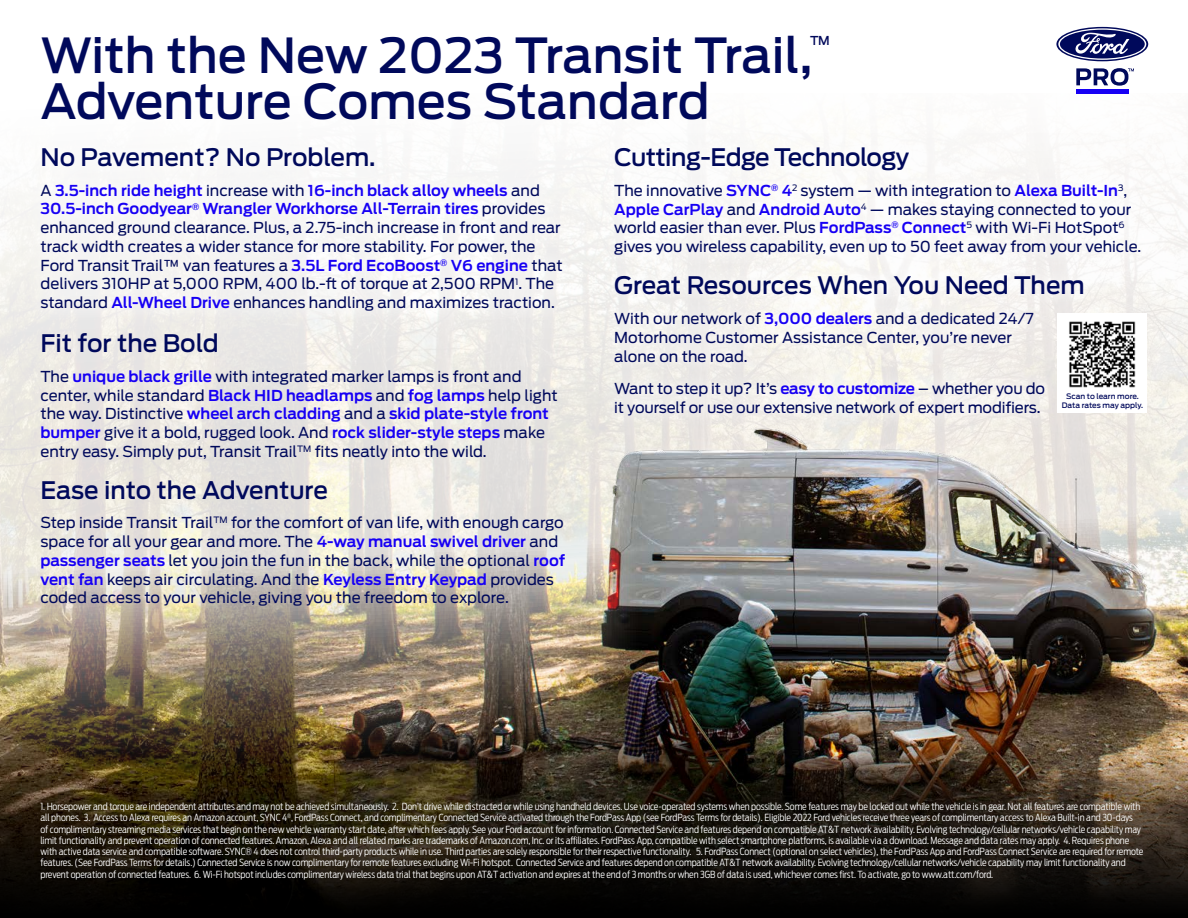
<style>
.page{position:relative;width:1188px;height:918px;background:#fff}
.page>*{position:absolute;margin:0;border:0;box-sizing:border-box;transform-origin:0 0}
.t1{font:500 48px "Ford Antenna";color:#00095b}
.t2{font:500 24px "Ford Antenna";letter-spacing:-.005em;color:#00095b}
.t3{font:15px/18.8px "Ford Antenna";color:#00095b}
.t4{font:500 12.3px "Ford Antenna";color:#00095b}
.t5{font:300 9.75px/11.2px "Ford Antenna Cond";letter-spacing:-.01em;color:#fff}
.t6{font:500 7.5px/9px "Ford Antenna";letter-spacing:-.01em;color:#00095b;text-align:center}
.s1{font-weight:600;color:#1700f4}
</style>
<div class="page">
<img style="left:0;top:195px;width:512px;height:549px">
<img style="left:512px;top:163px;width:676px;height:581px">
<div style="left:597px;top:257px;width:504px;height:175px;background:#fff;opacity:.5"></div>
<div style="left:23px;top:130px;width:556px;height:199px;background:#f7f7f5"></div>
<div style="left:597px;top:130px;width:561px;height:142px;background:#fbfaf8"></div>
<div style="left:1058px;top:314px;width:90px;height:99px;background:#fff"></div>
<img style="left:1069px;top:321px;width:67px;height:67px">
<svg style="left:0;top:744px;width:1188px;height:174px;background:#231b10"></svg>
<svg style="left:1056px;top:27px;width:92px;height:34px"></svg>
<svg style="left:1058px;top:28px;width:88px;height:32px"></svg>
<svg style="left:1076px;top:68px;width:58px;height:18px"></svg>
<div style="left:1076px;top:89px;width:53px;height:5px;background:#1700f4"></div>
<h1 class="t1" style="left:40px;top:13px;width:774px">With the New 2023 Transit Trail,</h1>
<p class="t4" style="left:810px;top:29px;width:21px">TM</p>
<h1 class="t1" style="left:40px;top:60px;width:671px">Adventure Comes Standard</h1>
<h2 class="t2" style="left:40px;top:136px;width:337px">No Pavement? No Problem.</h2>
<p class="t3" style="left:40px;top:179px;width:524px">A <span class="s1">3.5-inch ride height</span> increase with <span class="s1">16-inch black alloy wheels</span> and <span class="s1">30.5-inch Goodyear</span><sup>®</sup> <span class="s1">Wrangler Workhorse All-Terrain tires</span> provides enhanced ground clearance. Plus, a 2.75-inch increase in front and rear track width creates a wider stance for more stability. For power, the Ford TransitTrail™ van features a <span class="s1">3.5L Ford EcoBoost</span><sup>®</sup> <span class="s1">V6 engine</span> that delivers 310HP at 5,000 RPM, 400 lb.-ft of torque at 2,500 RPM<sup>1</sup>. The standard <span class="s1">All-Wheel Drive</span> enhances handling and maximizes traction.</p>
<h2 class="t2" style="left:40px;top:323px;width:180px">Fit for the Bold</h2>
<p class="t3" style="left:40px;top:365px;width:519px">The <span class="s1">unique black grille</span> with integrated marker lamps is front and center, while standard <span class="s1">Black HID headlamps</span> and <span class="s1">fog lamps</span> help light the way. Distinctive <span class="s1">wheel arch cladding</span> and a <span class="s1">skid plate-style front bumper</span> give it a bold, rugged look. And <span class="s1">rock slider-style steps</span> make entry easy. Simply put, Transit Trail<sup>TM</sup> fits neatly into the wild.</p>
<h2 class="t2" style="left:40px;top:469px;width:289px">Ease into the Adventure</h2>
<p class="t3" style="left:40px;top:512px;width:526px">Step inside Transit Trail<sup>TM</sup> for the comfort of van life, with enough cargo space for all your gear and more. The <span class="s1">4-way manual swivel driver</span> and <span class="s1">passenger seats</span> let you join the fun in the back, while the optional <span class="s1">roof vent fan</span> keeps air circulating. And the <span class="s1">Keyless Entry Keypad</span> provides coded access to your vehicle, giving you the freedom to explore.</p>
<h2 class="t2" style="left:614px;top:136px;width:296px">Cutting-Edge Technology</h2>
<p class="t3" style="left:614px;top:179px;width:529px">The innovative <span class="s1">SYNC</span><sup>®</sup> <span class="s1">4</span><sup>2</sup> system — with integration to <span class="s1">Alexa Built-In</span><sup>3</sup>, <span class="s1">Apple CarPlay</span> and <span class="s1">Android Auto</span><sup>4</sup> — makes staying connected to your world easier than ever. Plus <span class="s1">FordPass</span><sup>®</sup> <span class="s1">Connect</span><sup>5</sup> with Wi-Fi HotSpot<sup>6 </sup>gives you wireless capability, even up to 50 feet away from your vehicle.</p>
<h2 class="t2" style="left:614px;top:264px;width:472px">Great Resources When You Need Them</h2>
<h3 class="t3" style="left:614px;top:308px;width:421px">With our network of <span class="s1">3,000 dealers</span> and a dedicated 24/7<br>Motorhome Customer Assistance Center, you’re never alone on the road.</h3>
<h3 class="t3" style="left:614px;top:378px;width:432px">Want to step it up? It’s <span class="s1">easy to customize</span> – whether you do it yourself or use our extensive network of expert modifiers.</h3>
<p class="t6" style="left:1062px;top:391px;width:83px">Scan to learn more.<br>Data rates may apply.</p>
<p class="t5" style="left:40px;top:800px;width:1104px">1. Horsepower and torque are independent attributes and may not be achieved simultaneously. 2. Don’t drive while distracted or while using handheld devices. Use voice-operated systems when possible. Some features may be locked out while the vehicle is in gear. Not all features are compatible with all phones. 3. Access to Alexa requires an Amazon account, SYNC 4<sup>®</sup>, FordPass Connect, and complimentary Connected Service activated through the FordPass App (see FordPass Terms for details). Eligible 2022 Ford vehicles receive three years of complimentary access to Alexa Built-in and 30-days<br>of complimentary streaming media services that begin on the new vehicle warranty start date, after which fees apply. See your Ford account for information. Connected Service and features depend on compatible AT&amp;T network availability. Evolving technology/cellular networks/vehicle capability may limit functionality and prevent operation of connected features. Amazon, Alexa and all related marks are trademarks of Amazon.com, Inc. or its affiliates. FordPass App, compatible with select smartphone platforms, is available via a download. Message and data rates may apply. 4. Requires phone with active data service and compatible software. SYNC® 4 does not control third-party products while in use. Third parties are solely responsible for their respective functionality. 5. FordPass Connect (optional on select vehicles), the FordPass App and FordPass Connect Service are required for remote features. (See FordPass Terms for details.) Connected Service is now complimentary for remote features excluding Wi-Fi hotspot. Connected Service and features depend on compatible AT&amp;T network availability. Evolving technology/cellular networks/vehicle capability may limit functionality and prevent operation of connected features. 6. Wi-Fi hotspot includes complimentary wireless data trial that begins upon AT&amp;T activation and expires at the end of 3 months or when 3GB of data is used, whichever comes first. To activate, go to www.att.com/ford.</p>
</div>
